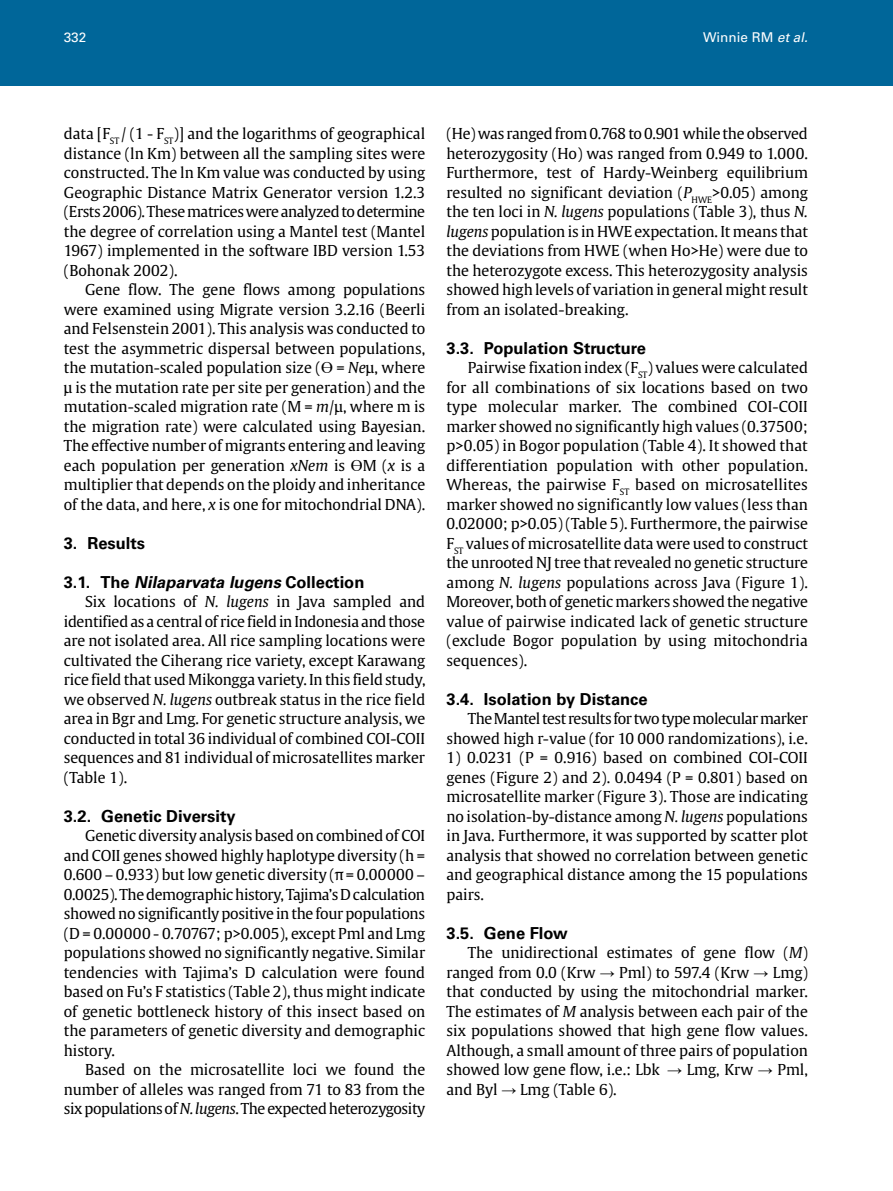
<style>
.page{position:relative;width:893px;height:1191px;background:#fff}
.page>*{position:absolute;margin:0;border:0;box-sizing:border-box;transform-origin:0 0}
.t1{font:700 16.5px "Univers LT Std";color:#000}
.t2{font:15px/19.5px "Gulliver";color:#000;text-align:justify}
.t3{font:15px/19.5px "Gulliver";letter-spacing:-.03em;color:#000;text-align:right}
.t4{font:13.5px "Univers LT Std";color:#fff}
.s1{font-style:italic}
.s2{font-family:"Times New Roman";font-size:16.5px}
.s3{font-family:"Times New Roman"}
</style>
<div class="page">
<div style="left:0;top:0;width:893px;height:85px;background:#069"></div>
<p class="t4" style="left:64px;top:30px;width:24px">332</p>
<p class="t4" style="left:703px;top:30px;width:110px">Winnie RM <span class="s1">etal.</span></p>
<p class="t2" style="left:64px;top:124px;width:363px">data [F<sub>ST</sub> / (1 - F<sub>ST</sub>)] and the logarithms of geographical distance (ln Km) between all the sampling sites were constructed. The ln Km value was conducted by using Geographic Distance Matrix Generator version 1.2.3 (Ersts 2006). These matrices were analyzed to determine the degree of correlation using a Mantel test (Mantel 1967) implemented in the software IBD version 1.53 (Bohonak 2002).</p>
<p class="t2" style="left:64px;top:280px;width:363px;text-indent:21px">Gene flow. The gene flows among populations were examined using Migrate version 3.2.16 (Beerli and Felsenstein 2001). This analysis was conducted to test the asymmetric dispersal between populations, the mutation-scaled population size (<span class="s2">ϴ</span> = <span class="s1">Ne</span>µ, where µ is the mutation rate per site per generation) and the mutation-scaled migration rate (M = <span class="s1">m</span>/µ, where m is the migration rate) were calculated using Bayesian.<br>The effective number of migrants entering and leaving each population per generation <span class="s1">xNem</span> is <span class="s2">ϴ</span>M (<span class="s1">x</span> is a multiplier that depends on the ploidy and inheritance of the data, and here, <span class="s1">x</span> is one for mitochondrial DNA).</p>
<p class="t1" style="left:64px;top:533px;width:83px">3. Results</p>
<p class="t1" style="left:64px;top:572px;width:302px">3.1. The <span class="s1">Nilaparvata lugens</span> Collection</p>
<p class="t2" style="left:64px;top:592px;width:363px;text-indent:21px">Six locations of <span class="s1">N. lugens</span> in Java sampled and identified as a central of rice field in Indonesia and those are not isolated area. All rice sampling locations were cultivated the Ciherang rice variety, except Karawang rice field that used Mikongga variety. In this field study, we observed <span class="s1">N. lugens</span> outbreak status in the rice field area in Bgr and Lmg. For genetic structure analysis, we conducted in total 36 individual of combined COI-COII sequences and 81 individual of microsatellites marker (Table 1).</p>
<p class="t1" style="left:64px;top:806px;width:173px">3.2. Genetic Diversity</p>
<p class="t2" style="left:64px;top:826px;width:363px;text-indent:21px">Genetic diversity analysis based on combined of COI and COII genes showed highly haplotype diversity (h = 0.600 – 0.933) but low genetic diversity (π = 0.00000 – 0.0025). The demographic history, Tajima’s D calculation showed no significantly positive in the four populations (D = 0.00000 - 0.70767; p&gt;0.005), except Pml and Lmg populations showed no significantly negative. Similar tendencies with Tajima’s D calculation were found based on Fu’s F statistics (Table 2), thus might indicate of genetic bottleneck history of this insect based on the parameters of genetic diversity and demographic history.</p>
<p class="t2" style="left:64px;top:1060px;width:363px;text-indent:21px">Based on the microsatellite loci we found the number of alleles was ranged from 71 to 83 from the six populations of <span class="s1">N. lugens</span>. The expected heterozygosity</p>
<p class="t2" style="left:446px;top:124px;width:363px">(He) was ranged from 0.768 to 0.901 while the observed heterozygosity (Ho) was ranged from 0.949 to 1.000.<br>Furthermore, test of Hardy-Weinberg equilibrium resulted no significant deviation (<span class="s1">P</span><sub>HWE</sub>&gt;0.05) among the ten loci in <span class="s1">N. lugens</span> populations (Table 3), thus <span class="s1">N. lugens</span> population is in HWE expectation. It means that the deviations from HWE (when Ho&gt;He) were due to the heterozygote excess. This heterozygosity analysis showed high levels of variation in general might result from an isolated-breaking.</p>
<p class="t1" style="left:446px;top:338px;width:201px">3.3. Population Structure</p>
<p class="t2" style="left:446px;top:358px;width:363px;text-indent:21px">Pairwise fixation index (F<sub>ST</sub>) values were calculated for all combinations of six locations based on two type molecular marker. The combined COI-COII marker showed no significantly high values (0.37500; p&gt;0.05) in Bogor population (Table 4). It showed that differentiation population with other population.<br>Whereas, the pairwise F<sub>ST</sub> based on microsatellites marker showed no significantly low values (less than 0.02000; p&gt;0.05) (Table 5). Furthermore, the pairwise F<sub>ST</sub> values of microsatellite data were used to construct the unrooted NJ tree that revealed no genetic structure among <span class="s1">N. lugens</span> populations across Java (Figure 1).<br>Moreover, both of genetic markers showed the negative value of pairwise indicated lack of genetic structure (exclude Bogor population by using mitochondria sequences).</p>
<p class="t1" style="left:446px;top:689px;width:203px">3.4. Isolation by Distance</p>
<p class="t3" style="left:446px;top:709px;width:363px">The Mantel test results for two type molecular marker showed high r-value (for 10 000 randomizations), i.e.</p>
<p class="t2" style="left:446px;top:748px;width:363px">1) 0.0231 (P = 0.916) based on combined COI-COII genes (Figure 2) and 2). 0.0494 (P = 0.801) based on microsatellite marker (Figure 3). Those are indicating no isolation-by-distance among <span class="s1">N. lugens</span> populations in Java. Furthermore, it was supported by scatter plot analysis that showed no correlation between genetic and geographical distance among the 15 populations pairs.</p>
<p class="t1" style="left:446px;top:923px;width:123px">3.5. Gene Flow</p>
<p class="t2" style="left:446px;top:943px;width:363px;text-indent:21px">The unidirectional estimates of gene flow (<span class="s1">M</span>) ranged from 0.0 (Krw <span class="s3">→</span> Pml) to 597.4 (Krw <span class="s3">→</span> Lmg) that conducted by using the mitochondrial marker.<br>The estimates of <span class="s1">M</span> analysis between each pair of the six populations showed that high gene flow values.<br>Although, a small amount of three pairs of population showed low gene flow, i.e.: Lbk <span class="s3">→</span> Lmg, Krw <span class="s3">→</span> Pml, and Byl <span class="s3">→</span> Lmg (Table 6).</p>
</div>
